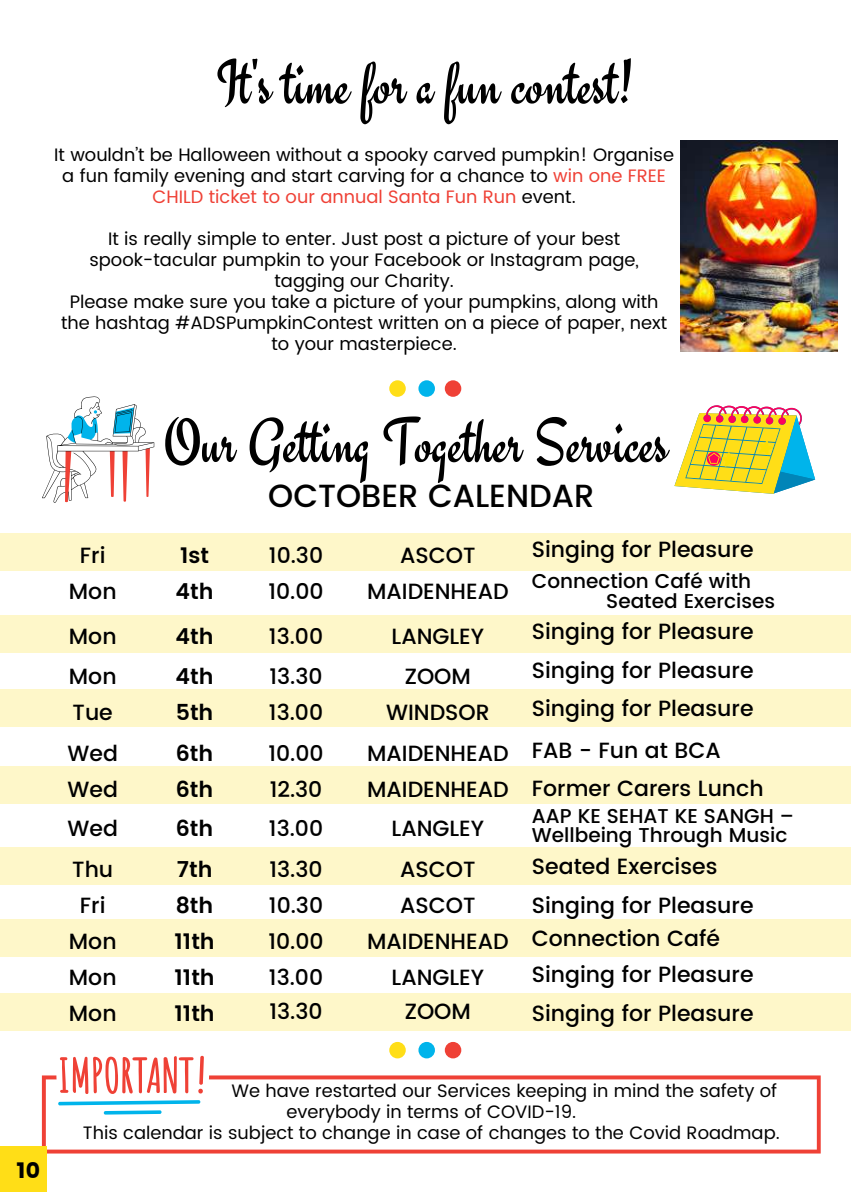
<style>
.page{position:relative;width:851px;height:1192px;background:#fff}
.page>*{position:absolute;margin:0;border:0;box-sizing:border-box;transform-origin:0 0}
.t1{font:64px "Engagement";color:#000}
.t2{font:500 32px "Poppins";color:#000}
.t3{font:500 22px/36px "Poppins";color:#000}
.t4{font:600 22px/36px "Poppins";color:#000}
.t5{font:22px "Poppins";color:#000}
.t6{font:500 20px/19.6px "Poppins";color:#000}
.t7{font:18px/21px "Poppins";color:#000;text-align:center}
.t8{font:18px "Poppins";color:#030303}
.s1{color:#ef4136}
</style>
<div class="page">
<svg style="left:42px;top:1075px;width:778px;height:78px"></svg>
<svg style="left:52px;top:1055px;width:158px;height:65px"></svg>
<div style="left:0;top:1146px;width:47px;height:45px;background:#ffde17"></div>
<div style="left:389px;top:1041px;width:17px;height:17px;background:#ffde17;border-radius:50%"></div>
<div style="left:418px;top:1041px;width:17px;height:17px;background:#00b4eb;border-radius:50%"></div>
<div style="left:445px;top:1041px;width:16px;height:17px;background:#ef4136;border-radius:50%"></div>
<svg style="left:674px;top:405px;width:141px;height:88px"></svg>
<div style="left:0;top:765px;width:850px;height:38px;background:#fef7c9"></div>
<div style="left:0;top:689px;width:850px;height:37px;background:#fef7c9"></div>
<div style="left:389px;top:380px;width:17px;height:16px;background:#ffde17;border-radius:50%"></div>
<div style="left:418px;top:380px;width:17px;height:16px;background:#00b4eb;border-radius:50%"></div>
<div style="left:445px;top:380px;width:16px;height:16px;background:#ef4136;border-radius:50%"></div>
<svg style="left:42px;top:396px;width:112px;height:106px"></svg>
<div style="left:0;top:532px;width:850px;height:38px;background:#fef7c9"></div>
<div style="left:0;top:615px;width:850px;height:38px;background:#fef7c9"></div>
<div style="left:0;top:992px;width:850px;height:38px;background:#fef7c9"></div>
<div style="left:0;top:847px;width:850px;height:37px;background:#fef7c9"></div>
<div style="left:0;top:918px;width:850px;height:38px;background:#fef7c9"></div>
<img style="left:680px;top:140px;width:157px;height:212px">
<h1 class="t1" style="left:216px;top:46px;width:419px">It's time for a fun contest!</h1>
<p class="t7" style="left:54px;top:144px;width:621px">It wouldn’t be Halloween without a spooky carved pumpkin! Organise a fun family evening and start carving for a chance to <span class="s1">win one FREE<br>CHILD ticket to our annual Santa Fun Run</span> event.</p>
<p class="t7" style="left:61px;top:228px;width:607px">It is really simple to enter. Just post a picture of your best spook-tacular pumpkin to your Facebook or Instagram page, tagging our Charity.<br>Please make sure you take a picture of your pumpkins, along with the hashtag #ADSPumpkinContest written on a piece of paper, next to your masterpiece.</p>
<p class="t5" style="left:17px;top:1157px;width:25px">10</p>
<p class="t3" style="left:69px;top:537px;width:49px;text-align:center">Fri<br>Mon</p>
<p class="t3" style="left:69px;top:616px;width:49px;line-height:40.4px">Mon<br>Mon</p>
<p class="t3" style="left:68px;top:692px;width:52px;line-height:40.4px">Tue<br>Wed</p>
<p class="t3" style="left:68px;top:769px;width:52px;line-height:39.8px;text-align:justify">Wed Wed Thu</p>
<p class="t3" style="left:69px;top:886px;width:49px;text-align:center">Fri<br>Mon<br>Mon<br>Mon</p>
<h1 class="t1" style="left:163px;top:404px;width:507px">Our Getting Together Services</h1>
<h2 class="t2" style="left:268px;top:476px;width:327px">OCTOBER CALENDAR</h2>
<p class="t4" style="left:176px;top:537px;width:39px">1st<br>4th</p>
<p class="t4" style="left:176px;top:616px;width:39px;line-height:40.4px">4th<br>4th</p>
<p class="t4" style="left:176px;top:692px;width:39px;line-height:40.4px">5th<br>6th</p>
<p class="t4" style="left:176px;top:769px;width:39px;line-height:39.8px;text-align:justify">6th 6th 7th</p>
<p class="t4" style="left:174px;top:886px;width:42px;text-align:justify">8th 11th 11th 11th</p>
<p class="t3" style="left:268px;top:537px;width:57px">10.30<br>10.00</p>
<p class="t3" style="left:269px;top:616px;width:56px;line-height:40.4px">13.00<br>13.30</p>
<p class="t3" style="left:268px;top:692px;width:57px;line-height:40.4px">13.00<br>10.00</p>
<p class="t3" style="left:269px;top:769px;width:56px;line-height:39.8px;text-align:justify">12.30<br>13.00<br>13.30</p>
<p class="t3" style="left:268px;top:886px;width:57px;text-align:justify">10.30<br>10.00<br>13.00<br>13.30</p>
<p class="t3" style="left:367px;top:537px;width:143px;text-align:center">ASCOT<br>MAIDENHEAD</p>
<p class="t3" style="left:391px;top:616px;width:94px;line-height:40.4px;text-align:center">LANGLEY<br>ZOOM</p>
<p class="t3" style="left:367px;top:692px;width:143px;line-height:40.4px;text-align:center">WINDSOR<br>MAIDENHEAD</p>
<p class="t3" style="left:367px;top:769px;width:143px;line-height:39.8px;text-align:center">MAIDENHEAD<br>LANGLEY<br>ASCOT</p>
<p class="t3" style="left:367px;top:886px;width:143px;text-align:center">ASCOT<br>MAIDENHEAD<br>LANGLEY<br>ZOOM</p>
<p class="t3" style="left:532px;top:531px;width:223px">Singing for Pleasure</p>
<p class="t6" style="left:606px;top:571px;width:170px;text-indent:-74px">Connection Café with<br>Seated Exercises</p>
<p class="t3" style="left:532px;top:612px;width:223px;line-height:38.2px;text-align:justify">Singing for Pleasure Singing for Pleasure Singing for Pleasure</p>
<p class="t3" style="left:532px;top:731px;width:233px;line-height:37.6px">FAB - Fun at BCA<br>Former Carers Lunch</p>
<p class="t6" style="left:532px;top:805px;width:263px">AAP KE SEHAT KE SANGH –<br>Wellbeing Through Music</p>
<p class="t3" style="left:532px;top:846px;width:223px;line-height:39px">Seated Exercises<br>Singing for Pleasure</p>
<p class="t3" style="left:532px;top:919px;width:223px">Connection Café<br>Singing for Pleasure</p>
<p class="t3" style="left:532px;top:994px;width:223px">Singing for Pleasure</p>
<p class="t8" style="left:231px;top:1079px;width:547px">We have restarted our Services keeping in mind the safety of</p>
<p class="t8" style="left:286px;top:1100px;width:291px">everybody in terms of COVID-19.</p>
<p class="t8" style="left:83px;top:1121px;width:698px">This calendar is subject to change in case of changes to the Covid Roadmap.</p>
</div>
